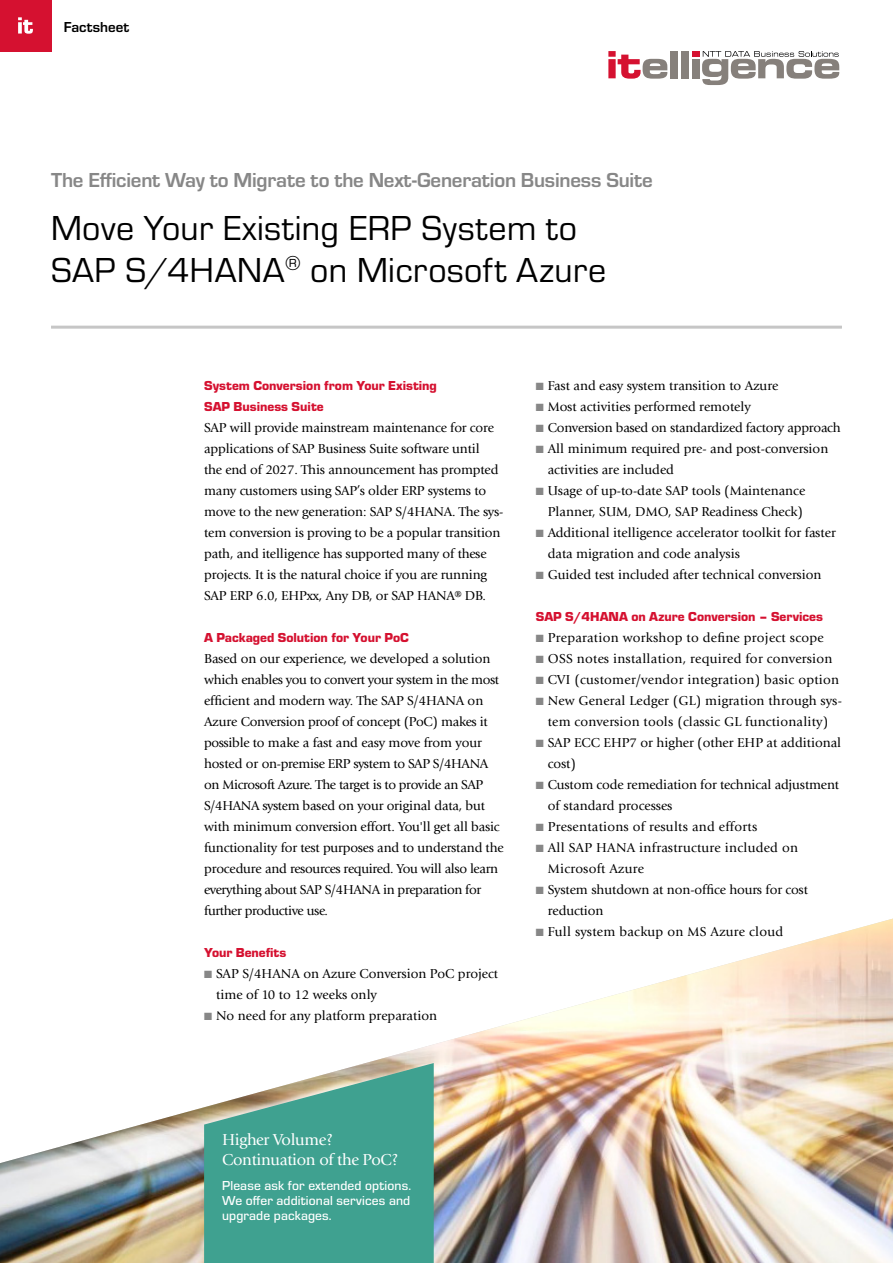
<style>
.page{position:relative;width:893px;height:1263px;background:#fff}
.page>*{position:absolute;margin:0;border:0;box-sizing:border-box;transform-origin:0 0}
.t1{font:36px/42px "Eurostile";letter-spacing:.01em;color:#000}
.t2{font:700 21px "Eurostile";letter-spacing:-.01em;color:#878787}
.t3{font:16.5px/19.8px "Giovanni Std";letter-spacing:-.02em;color:#fff}
.t4{font:700 15px "Eurostile";color:#000}
.t5{font:13.5px/21px "Giovanni Std";letter-spacing:-.01em;color:#000}
.t6{font:13.5px/21px "Giovanni Std";letter-spacing:.02em;color:#000}
.t7{font:900 13.5px/21px "Eurostile";color:#d51130}
.t8{font:13.5px/21px "Giovanni Std";letter-spacing:.015em;color:#000;text-align:center}
.t9{font:500 13.5px/15px "Eurostile";letter-spacing:.01em;color:#fff;text-align:justify}
.s1{color:#878787}
</style>
<div class="page">
<img style="left:0;top:918px;width:893px;height:345px">
<hr style="left:51px;top:326px;width:791px;height:3px;background:#c6c6c6">
<div style="left:0;top:0;width:51px;height:51px;background:#d51130"></div>
<svg style="left:18px;top:17px;width:15px;height:17px"></svg>
<svg style="left:608px;top:51px;width:59px;height:28px"></svg>
<div style="left:670px;top:51px;width:7px;height:27px;background:#86807b"></div>
<div style="left:681px;top:51px;width:7px;height:27px;background:#86807b"></div>
<div style="left:692px;top:51px;width:7px;height:6px;background:#d51130"></div>
<div style="left:692px;top:59px;width:7px;height:19px;background:#86807b"></div>
<svg style="left:702px;top:51px;width:137px;height:34px"></svg>
<svg style="left:204px;top:1063px;width:230px;height:200px;background:#57a898"></svg>
<p class="t4" style="left:64px;top:16px;width:67px">Factsheet</p>
<h2 class="t2" style="left:51px;top:165px;width:603px">The Efficient Way to Migrate to the Next-Generation Business Suite</h2>
<h1 class="t1" style="left:51px;top:205px;width:557px">Move Your Existing ERP System to<br>SAP S/4HANA<sup>®</sup> on Microsoft Azure</h1>
<p class="t7" style="left:204px;top:374px;width:234px">System Conversion from Your Existing<br>SAP Business Suite</p>
<p class="t5" style="left:204px;top:417px;width:301px">SAP will provide mainstream maintenance for core applications of SAP Business Suite software until<br>the end of 2027. This announcement has prompted many customers using SAP’s older ERP systems to move to the new generation: SAP S/4HANA. The sys&shy;tem conversion is proving to be a popular transition path, and itelligence has supported many of these projects. It is the natural choice if you are running SAP ERP 6.0, EHPxx, Any DB, or SAP HANA® DB.</p>
<p class="t7" style="left:204px;top:626px;width:206px">A Packaged Solution for Your PoC</p>
<p class="t5" style="left:204px;top:648px;width:301px">Based on our experience, we developed a solution which enables you to convert your system in the most efficient and modern way. The SAP S/4HANA on Azure Conversion proof of concept (PoC) makes it possible to make a fast and easy move from your hosted or on-premise ERP system to SAP S/4HANA on Microsoft Azure. The target is to provide an SAP S/4HANA system based on your original data, but with minimum conversion effort. You'll get all basic functionality for test purposes and to understand the procedure and resources required. You will also learn everything about SAP S/4HANA in preparation for further productive use.</p>
<p class="t7" style="left:204px;top:941px;width:84px">Your Benefits</p>
<p class="t5" style="left:216px;top:963px;width:284px;text-indent:-12px"><span class="s1">■</span> SAP S/4HANA on Azure Conversion PoC project time of 10 to 12 weeks only</p>
<p class="t5" style="left:204px;top:1005px;width:234px"><span class="s1">■</span> No need for any platform preparation</p>
<p class="t5" style="left:536px;top:375px;width:244px"><span class="s1">■</span> Fast and easy system transition to Azure</p>
<p class="t5" style="left:536px;top:396px;width:217px"><span class="s1">■</span> Most activities performed remotely</p>
<p class="t5" style="left:536px;top:417px;width:307px"><span class="s1">■</span> Conversion based on standardized factory approach</p>
<p class="t5" style="left:548px;top:438px;width:282px;text-indent:-12px"><span class="s1">■</span> All minimum required pre- and post-conversion activities are included</p>
<p class="t5" style="left:536px;top:480px;width:271px;text-align:right"><span class="s1">■</span> Usage of up-to-date SAP tools (Maintenance<br>Planner, SUM, DMO, SAP Readiness Check)</p>
<p class="t5" style="left:548px;top:522px;width:289px;text-indent:-12px"><span class="s1">■</span> Additional itelligence accelerator toolkit for faster data migration and code analysis</p>
<p class="t5" style="left:536px;top:564px;width:287px"><span class="s1">■</span> Guided test included after technical conversion</p>
<p class="t7" style="left:536px;top:605px;width:289px">SAP S/4HANA on Azure Conversion – Services</p>
<p class="t6" style="left:536px;top:627px;width:289px"><span class="s1">■</span> Preparation workshop to define project scope</p>
<p class="t6" style="left:536px;top:648px;width:298px"><span class="s1">■</span> OSS notes installation, required for conversion</p>
<p class="t6" style="left:536px;top:669px;width:305px"><span class="s1">■</span> CVI (customer/vendor integration) basic option</p>
<p class="t8" style="left:536px;top:690px;width:308px"><span class="s1">■</span> New General Ledger (GL) migration through sys&shy;tem conversion tools (classic GL functionality)</p>
<p class="t5" style="left:548px;top:732px;width:295px;text-indent:-12px"><span class="s1">■</span> SAP ECC EHP7 or higher (other EHP at additional cost)</p>
<p class="t5" style="left:548px;top:774px;width:293px;text-indent:-12px"><span class="s1">■</span> Custom code remediation for technical adjustment of standard processes</p>
<p class="t6" style="left:536px;top:816px;width:223px"><span class="s1">■</span> Presentations of results and efforts</p>
<p class="t6" style="left:548px;top:837px;width:252px;text-indent:-12px"><span class="s1">■</span> All SAP HANA infrastructure included on<br>Microsoft Azure</p>
<p class="t5" style="left:548px;top:879px;width:262px;text-indent:-12px"><span class="s1">■</span> System shutdown at non-office hours for cost reduction</p>
<p class="t6" style="left:536px;top:921px;width:249px"><span class="s1">■</span> Full system backup on MS Azure cloud</p>
<p class="t3" style="left:222px;top:1130px;width:178px">Higher Volume?<br>Continuation of the PoC?</p>
<p class="t9" style="left:222px;top:1177px;width:191px">Please ask for extended options.<br>We offer additional services and upgrade packages.</p>
</div>
